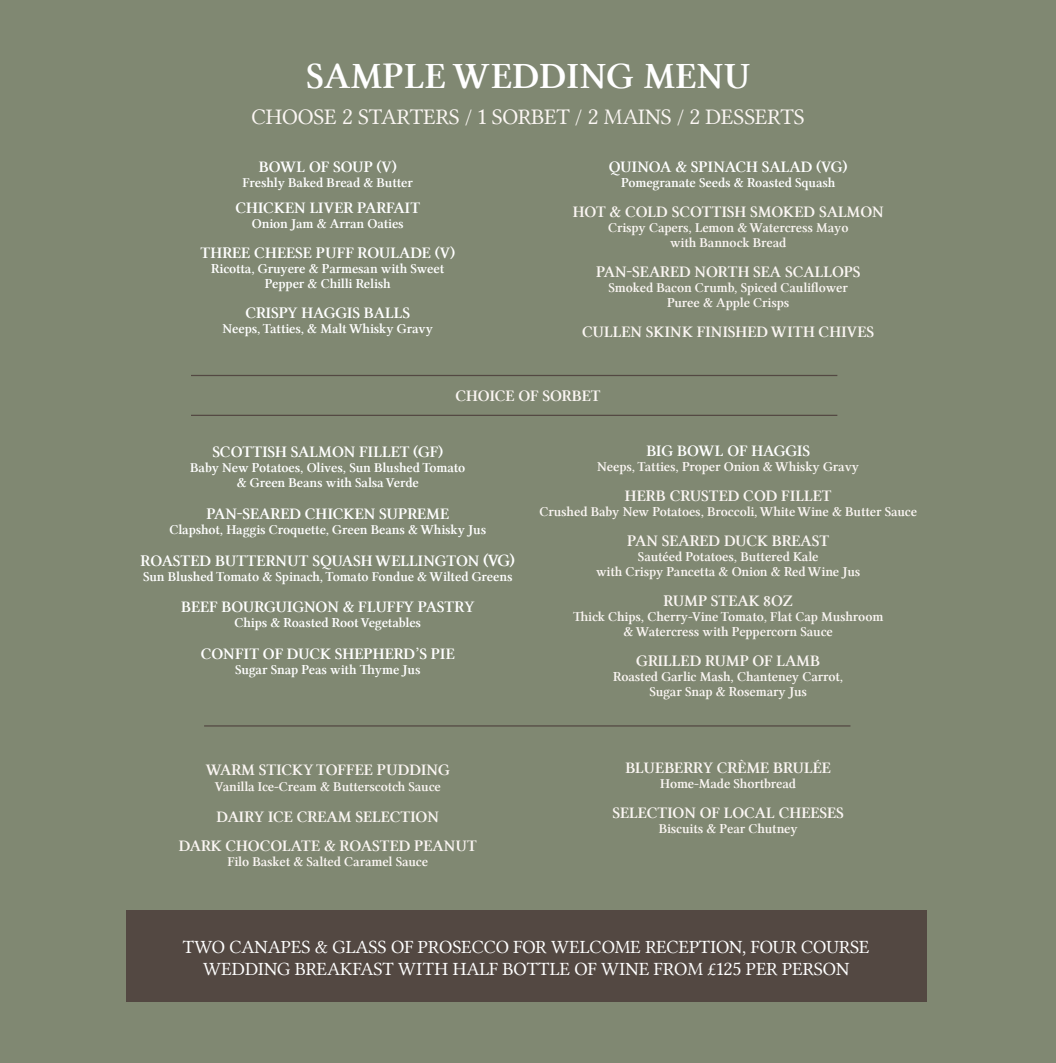
<style>
.page{position:relative;width:1056px;height:1063px;background:#808872}
.page>*{position:absolute;margin:0;border:0;box-sizing:border-box;transform-origin:0 0}
.t1{font:37.5px "Lin Libertine Z";letter-spacing:.005em;color:#fff}
.t2{font:22.5px "Lin Libertine";letter-spacing:-.005em;color:#fbf6f3}
.t3{font:19px/22.8px "Lin Libertine";letter-spacing:-.005em;color:#fff;text-align:center}
.t4{font:16.25px/28px "Lin Libertine Z";letter-spacing:-.005em;color:#fbf6f3;text-align:center}
.t5{font:16.25px "Lin Libertine Z";letter-spacing:-.005em;color:#fff}
.t6{font:16.25px "Lin Libertine Z";letter-spacing:.02em;color:#fbf6f3}
.t7{font:13.75px/15px "Lin Libertine Z";letter-spacing:-.01em;color:#fbf6f3;text-align:center}
.t8{font:13.75px/15px "Lin Libertine Z";letter-spacing:-.01em;color:#fff;text-align:center}
.s1{font-size:17.5px}
</style>
<div class="page">
<hr style="left:191px;top:375px;width:646px;height:1px;background:#534842">
<hr style="left:191px;top:415px;width:646px;height:1px;background:#534842">
<hr style="left:204px;top:725px;width:646px;height:2px;background:#534842">
<div style="left:126px;top:910px;width:801px;height:91px;background:#534842"></div>
<h1 class="t1" style="left:306px;top:54px;width:445px">SAMPLE WEDDING MENU</h1>
<h2 class="t2" style="left:251px;top:104px;width:555px">CHOOSE 2 STARTERS / 1 SORBET / 2 MAINS / 2 DESSERTS</h2>
<p class="t5" style="left:259px;top:157px;width:140px">BOWL OF SOUP (V)</p>
<p class="t8" style="left:243px;top:175px;width:172px">Freshly Baked Bread &amp; Butter</p>
<p class="t5" style="left:235px;top:198px;width:186px">CHICKEN LIVER PARFAIT</p>
<p class="t8" style="left:252px;top:216px;width:153px">Onion Jam &amp; Arran Oaties</p>
<p class="t5" style="left:200px;top:243px;width:256px">THREE CHEESE PUFF ROULADE (V)</p>
<p class="t8" style="left:211px;top:261px;width:235px">Ricotta, Gruyere &amp; Parmesan with Sweet<br>Pepper &amp; Chilli Relish</p>
<p class="t5" style="left:245px;top:303px;width:166px">CRISPY HAGGIS BALLS</p>
<p class="t8" style="left:223px;top:321px;width:212px">Neeps, Tatties, &amp; Malt Whisky Gravy</p>
<p class="t5" style="left:609px;top:157px;width:240px">QUINOA &amp; SPINACH SALAD (VG)</p>
<p class="t8" style="left:621px;top:175px;width:216px">Pomegranate Seeds &amp; Roasted Squash</p>
<p class="t4" style="left:573px;top:198px;width:313px">HOT &amp; COLD SCOTTISH SMOKED SALMON</p>
<p class="t7" style="left:608px;top:221px;width:242px">Crispy Capers, Lemon &amp; Watercress Mayo with Bannock Bread</p>
<p class="t4" style="left:596px;top:259px;width:266px">PAN-SEARED NORTH SEA SCALLOPS</p>
<p class="t7" style="left:608px;top:281px;width:241px">Smoked Bacon Crumb, Spiced Cauliflower<br>Puree &amp; Apple Crisps</p>
<p class="t6" style="left:582px;top:323px;width:294px">CULLEN SKINK FINISHED WITH CHIVES</p>
<p class="t4" style="left:456px;top:382px;width:146px">CHOICE OF SORBET</p>
<p class="t5" style="left:212px;top:443px;width:232px">SCOTTISH SALMON FILLET (GF)</p>
<p class="t8" style="left:190px;top:461px;width:277px">Baby New Potatoes, Olives, Sun Blushed Tomato &amp; Green Beans with Salsa Verde</p>
<p class="t5" style="left:206px;top:504px;width:244px">PAN-SEARED CHICKEN SUPREME</p>
<p class="t8" style="left:169px;top:522px;width:318px">Clapshot, Haggis Croquette, Green Beans &amp; Whisky Jus</p>
<p class="t5" style="left:141px;top:551px;width:376px">ROASTED BUTTERNUT SQUASH WELLINGTON <span class="s1">(VG)</span></p>
<p class="t8" style="left:143px;top:569px;width:371px">Sun Blushed Tomato &amp; Spinach, Tomato Fondue &amp; Wilted Greens</p>
<p class="t5" style="left:181px;top:598px;width:295px">BEEF BOURGUIGNON &amp; FLUFFY PASTRY</p>
<p class="t8" style="left:234px;top:616px;width:188px">Chips &amp; Roasted Root Vegetables</p>
<p class="t5" style="left:201px;top:644px;width:256px">CONFIT OF DUCK SHEPHERD’S PIE</p>
<p class="t8" style="left:235px;top:662px;width:187px">Sugar Snap Peas with Thyme Jus</p>
<p class="t4" style="left:206px;top:756px;width:246px">WARM STICKY TOFFEE PUDDING</p>
<p class="t7" style="left:215px;top:779px;width:228px">Vanilla Ice-Cream &amp; Butterscotch Sauce</p>
<p class="t4" style="left:179px;top:804px;width:300px">DAIRY ICE CREAM SELECTION<br>DARK CHOCOLATE &amp; ROASTED PEANUT</p>
<p class="t7" style="left:227px;top:854px;width:202px">Filo Basket &amp; Salted Caramel Sauce</p>
<p class="t5" style="left:646px;top:441px;width:165px">BIG BOWL OF HAGGIS</p>
<p class="t7" style="left:597px;top:459px;width:263px">Neeps, Tatties, Proper Onion &amp; Whisky Gravy</p>
<p class="t4" style="left:625px;top:482px;width:208px">HERB CRUSTED COD FILLET</p>
<p class="t7" style="left:539px;top:504px;width:379px">Crushed Baby New Potatoes, Broccoli, White Wine &amp; Butter Sauce</p>
<p class="t4" style="left:627px;top:527px;width:204px">PAN SEARED DUCK BREAST</p>
<p class="t7" style="left:596px;top:550px;width:266px">Sautéed Potatoes, Buttered Kale<br>with Crispy Pancetta &amp; Onion &amp; Red Wine Jus</p>
<p class="t4" style="left:663px;top:588px;width:131px">RUMP STEAK 8OZ</p>
<p class="t7" style="left:573px;top:610px;width:312px">Thick Chips, Cherry-Vine Tomato, Flat Cap Mushroom &amp; Watercress with Peppercorn Sauce</p>
<p class="t4" style="left:636px;top:648px;width:185px">GRILLED RUMP OF LAMB</p>
<p class="t7" style="left:613px;top:670px;width:232px">Roasted Garlic Mash, Chanteney Carrot,<br>Sugar Snap &amp; Rosemary Jus</p>
<p class="t4" style="left:625px;top:754px;width:207px">BLUEBERRY CRÈME BRULÉE</p>
<p class="t7" style="left:660px;top:777px;width:137px">Home-Made Shortbread</p>
<p class="t4" style="left:612px;top:800px;width:233px">SELECTION OF LOCAL CHEESES</p>
<p class="t7" style="left:659px;top:822px;width:140px">Biscuits &amp; Pear Chutney</p>
<h3 class="t3" style="left:183px;top:935px;width:688px">TWO CANAPES &amp; GLASS OF PROSECCO FOR WELCOME RECEPTION, FOUR COURSE<br>WEDDING BREAKFAST WITH HALF BOTTLE OF WINE FROM £125 PER PERSON</h3>
</div>
